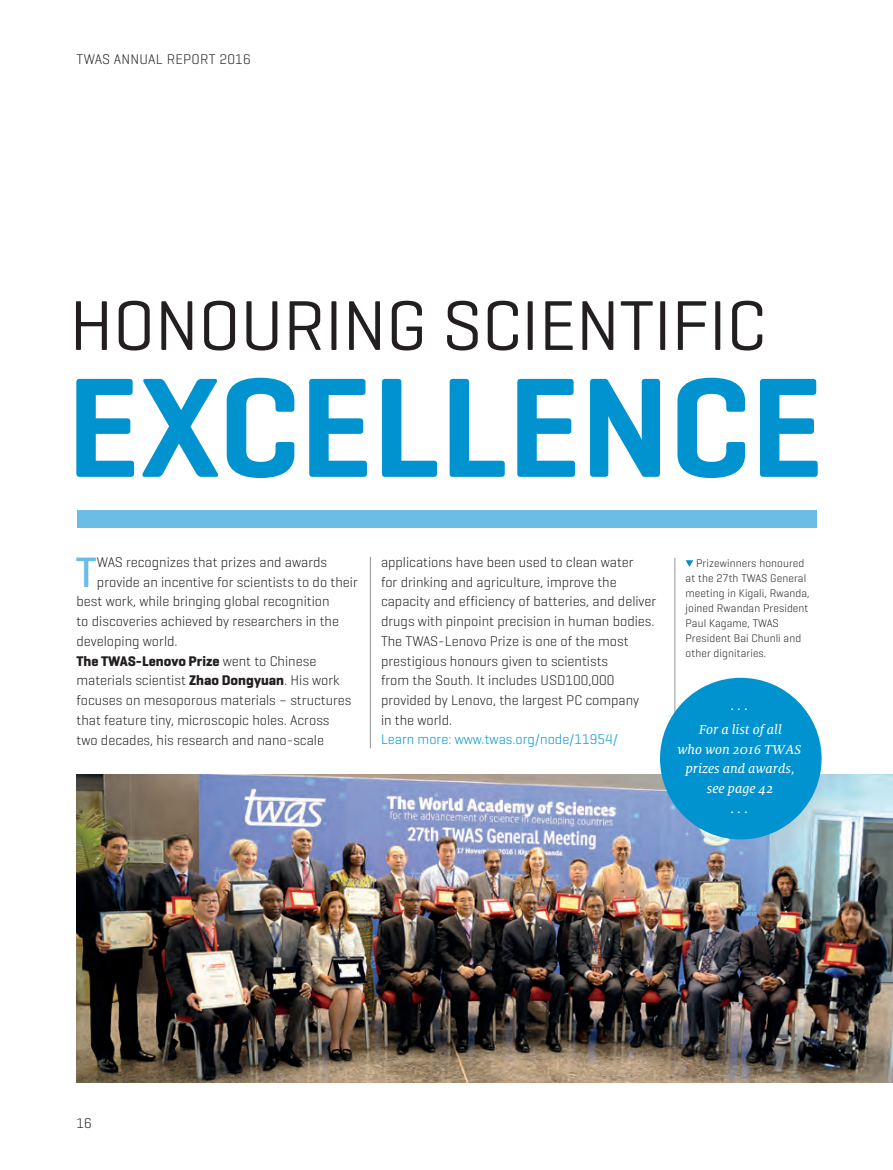
<style>
.page{position:relative;width:893px;height:1170px;background:#fff}
.page>*{position:absolute;margin:0;border:0;box-sizing:border-box;transform-origin:0 0}
.t1{font:600 144px "Geogrotesque";letter-spacing:-.005em;color:#0093d0}
.t2{font:71.55px "Geogrotesque";letter-spacing:-.005em;color:#231f20}
.t3{font:500 43.2px "Geogrotesque";color:#6bbde5}
.t4{font:300 14.25px/19.6px "Geogrotesque";color:#231f20}
.t5{font:14.25px/19.6px "Milo Serif OT Text Ita";color:#fff;text-align:center}
.t6{font:300 14.25px "Geogrotesque";color:#0093d0}
.t7{font:700 14.25px "Geogrotesque";color:#231f20}
.t8{font:300 14.25px "Geogrotesque";letter-spacing:.02em;color:#231f20}
.t9{font:300 11.25px/15px "Geogrotesque";letter-spacing:.01em;color:#231f20}
.s1{font-weight:300}
.s2{font-weight:700}
</style>
<div class="page">
<img style="left:77px;top:774px;width:816px;height:308px">
<div style="left:77px;top:510px;width:739px;height:17px;background:#6bbde5"></div>
<hr style="left:674px;top:558px;width:1px;height:192px;background:#939598">
<hr style="left:370px;top:557px;width:1px;height:191px;background:#939598">
<svg style="left:686px;top:560px;width:7px;height:7px"></svg>
<div style="left:660px;top:677px;width:162px;height:162px;background:#0093d0;border-radius:50%"></div>
<p class="t8" style="left:77px;top:51px;width:176px">TWAS ANNUAL REPORT 2016</p>
<h2 class="t2" style="left:69px;top:281px;width:698px">HONOURING SCIENTIFIC</h2>
<h1 class="t1" style="left:66px;top:338px;width:759px">EXCELLENCE</h1>
<h3 class="t3" style="left:76px;top:545px;width:23px">T</h3>
<p class="t4" style="left:97px;top:551px;width:232px">WAS recognizes that prizes and awards</p>
<p class="t4" style="left:97px;top:571px;width:262px">provide an incentive for scientists to do their</p>
<p class="t4" style="left:77px;top:591px;width:255px">best work, while bringing global recognition</p>
<p class="t4" style="left:77px;top:611px;width:264px">to discoveries achieved by researchers in the</p>
<p class="t4" style="left:77px;top:630px;width:103px">developing world.</p>
<p class="t7" style="left:77px;top:651px;width:241px">The TWAS-Lenovo Prize <span class="s1">went to Chinese</span></p>
<p class="t4" style="left:77px;top:670px;width:265px">materials scientist <span class="s2">Zhao Dongyuan</span>. His work</p>
<p class="t4" style="left:77px;top:689px;width:276px">focuses on mesoporous materials – structures</p>
<p class="t4" style="left:77px;top:709px;width:255px">that feature tiny, microscopic holes. Across</p>
<p class="t4" style="left:77px;top:729px;width:249px">two decades, his research and nano-scale</p>
<p class="t4" style="left:381px;top:551px;width:277px">applications have been used to clean water<br>for drinking and agriculture, improve the capacity and efficiency of batteries, and deliver drugs with pinpoint precision in human bodies.<br>The TWAS-Lenovo Prize is one of the most prestigious honours given to scientists<br>from the South. It includes USD100,000 provided by Lenovo, the largest PC company<br>in the world.</p>
<p class="t6" style="left:381px;top:730px;width:239px">Learn more: www.twas.org/node/11954/</p>
<p class="t9" style="left:686px;top:555px;width:125px;text-indent:11px">Prizewinners honoured at the 27th TWAS General meeting in Kigali, Rwanda, joined Rwandan President<br>Paul Kagame, TWAS<br>President Bai Chunli and other dignitaries.</p>
<p class="t5" style="left:699px;top:693px;width:84px;line-height:24px">. . .<br>For a list of all</p>
<p class="t5" style="left:677px;top:739px;width:125px">who won 2016 TWAS prizes and awards, see page 42<br>. . .</p>
<p class="t4" style="left:77px;top:1112px;width:17px">16</p>
</div>
